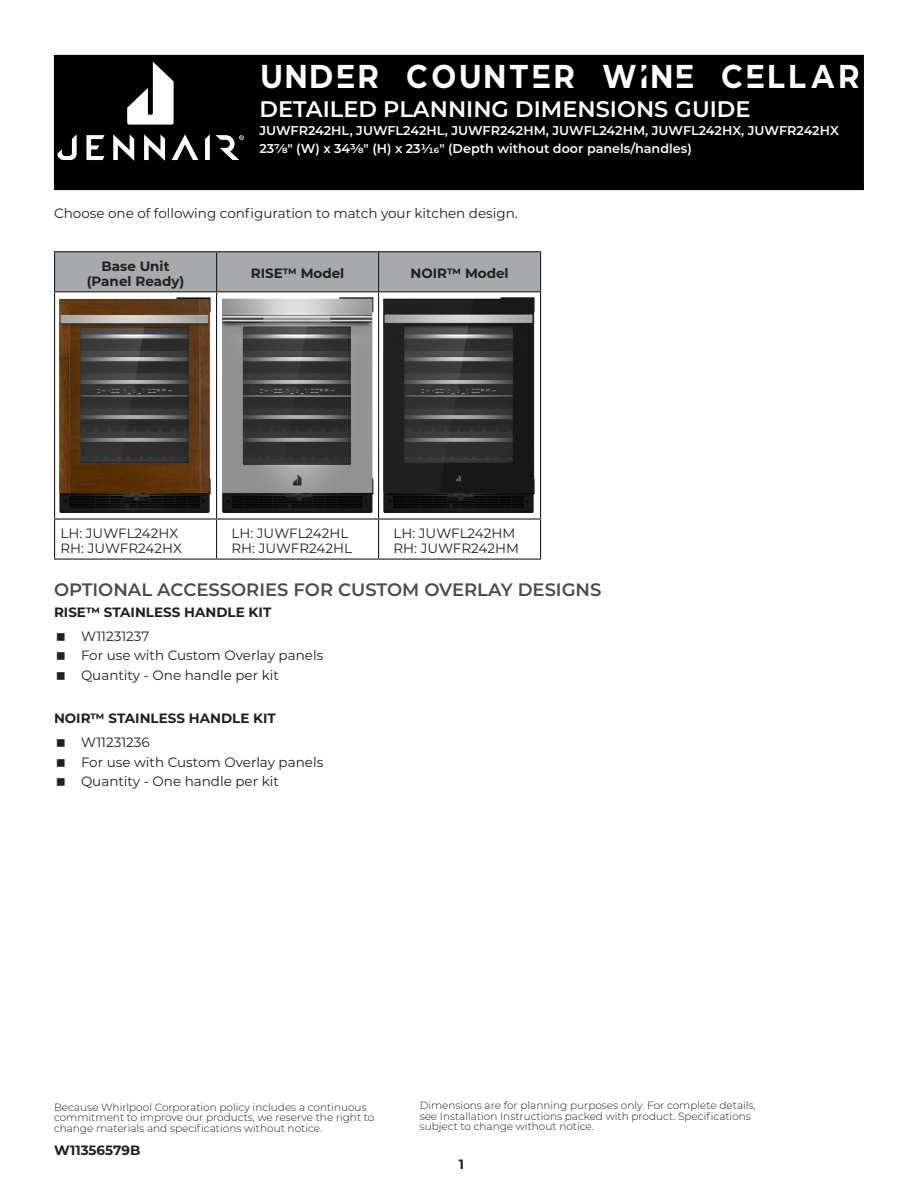
<style>
.page{position:relative;width:918px;height:1188px;background:#fff}
.page>*{position:absolute;margin:0;border:0;box-sizing:border-box;transform-origin:0 0}
.t1{font:33px "Defiant Sans Regular";color:#fff;scale:.89 1}
.t2{font:600 22.5px "Montserrat";color:#fff}
.t3{font:600 18px "Montserrat";color:#4b4c4d}
.t4{font:13.5px/19.5px "Montserrat";color:#231f20}
.t5{font:700 13.5px/15px "Montserrat";color:#231f20;text-align:center}
.t6{font:600 12.75px/18px "Montserrat";color:#fefafc}
.t7{font:300 10.5px/10.5px "Montserrat";color:#231f20}
</style>
<div class="page">
<div style="left:55px;top:56px;width:808px;height:133px;background:#000"></div>
<div style="left:54px;top:55px;width:810px;height:135px;border:2px solid #000"></div>
<svg style="left:87px;top:135px;width:17px;height:25px"></svg>
<svg style="left:144px;top:135px;width:21px;height:26px"></svg>
<svg style="left:172px;top:135px;width:26px;height:25px"></svg>
<svg style="left:205px;top:135px;width:5px;height:25px"></svg>
<svg style="left:113px;top:135px;width:21px;height:26px"></svg>
<svg style="left:57px;top:135px;width:20px;height:25px"></svg>
<svg style="left:127px;top:62px;width:47px;height:63px"></svg>
<svg style="left:216px;top:135px;width:28px;height:25px"></svg>
<div style="left:55px;top:252px;width:485px;height:39px;background:#a8a9ad"></div>
<hr style="left:54px;top:251px;width:163px;height:1px;background:#231f20">
<hr style="left:54px;top:252px;width:1px;height:39px;background:#231f20">
<hr style="left:217px;top:251px;width:162px;height:1px;background:#231f20">
<hr style="left:216px;top:252px;width:1px;height:39px;background:#231f20">
<hr style="left:379px;top:251px;width:162px;height:1px;background:#231f20">
<hr style="left:378px;top:252px;width:1px;height:39px;background:#231f20">
<hr style="left:540px;top:252px;width:1px;height:39px;background:#231f20">
<hr style="left:54px;top:291px;width:163px;height:1px;background:#231f20">
<hr style="left:54px;top:292px;width:1px;height:226px;background:#231f20">
<hr style="left:216px;top:292px;width:1px;height:226px;background:#231f20">
<hr style="left:378px;top:292px;width:1px;height:226px;background:#231f20">
<hr style="left:540px;top:292px;width:1px;height:226px;background:#231f20">
<hr style="left:54px;top:518px;width:163px;height:2px;background:#231f20">
<hr style="left:54px;top:520px;width:1px;height:39px;background:#231f20">
<hr style="left:378px;top:520px;width:1px;height:39px;background:#231f20">
<hr style="left:54px;top:559px;width:163px;height:1px;background:#231f20">
<hr style="left:217px;top:291px;width:162px;height:1px;background:#231f20">
<hr style="left:379px;top:291px;width:162px;height:1px;background:#231f20">
<hr style="left:217px;top:518px;width:162px;height:2px;background:#231f20">
<hr style="left:216px;top:520px;width:1px;height:39px;background:#231f20">
<hr style="left:379px;top:518px;width:162px;height:2px;background:#231f20">
<hr style="left:540px;top:520px;width:1px;height:39px;background:#231f20">
<hr style="left:217px;top:559px;width:162px;height:1px;background:#231f20">
<hr style="left:379px;top:559px;width:162px;height:1px;background:#231f20">
<img style="left:383px;top:297px;width:152px;height:216px">
<img style="left:59px;top:297px;width:152px;height:216px">
<img style="left:222px;top:297px;width:152px;height:216px">
<h1 class="t1" style="left:259px;top:62px;width:678px">UNDER COUNTER WINE CELLAR</h1>
<h2 class="t2" style="left:259px;top:98px;width:493px">DETAILED PLANNING DIMENSIONS GUIDE</h2>
<p class="t6" style="left:259px;top:122px;width:581px">JUWFR242HL, JUWFL242HL, JUWFR242HM, JUWFL242HM, JUWFL242HX, JUWFR242HX<br>237/8" (W) x 343/8" (H) x 231/16" (Depth without door panels/handles)</p>
<p class="t4" style="left:54px;top:204px;width:465px">Choose one of following configuration to match your kitchen design.</p>
<p class="t5" style="left:87px;top:259px;width:99px">Base Unit (Panel Ready)</p>
<p class="t5" style="left:251px;top:267px;width:95px">RISE™ Model</p>
<p class="t5" style="left:410px;top:267px;width:100px">NOIR™ Model</p>
<p class="t4" style="left:61px;top:526px;width:123px;line-height:15px">LH: JUWFL242HX<br>RH: JUWFR242HX</p>
<p class="t4" style="left:232px;top:526px;width:122px;line-height:15px">LH: JUWFL242HL<br>RH: JUWFR242HL</p>
<p class="t4" style="left:394px;top:526px;width:127px;line-height:15px">LH: JUWFL242HM<br>RH: JUWFR242HM</p>
<h3 class="t3" style="left:54px;top:580px;width:549px">OPTIONAL ACCESSORIES FOR CUSTOM OVERLAY DESIGNS</h3>
<p class="t5" style="left:54px;top:605px;width:219px">RISE™ STAINLESS HANDLE KIT</p>
<p class="t4" style="left:81px;top:627px;width:244px">W11231237<br>For use with Custom Overlay panels<br>Quantity - One handle per kit</p>
<p class="t5" style="left:54px;top:711px;width:223px">NOIR™ STAINLESS HANDLE KIT</p>
<p class="t4" style="left:81px;top:733px;width:244px">W11231236<br>For use with Custom Overlay panels<br>Quantity - One handle per kit</p>
<p class="t7" style="left:54px;top:1103px;width:322px">Because Whirlpool Corporation policy includes a continuous commitment to improve our products, we reserve the right to change materials and specifications without notice.</p>
<p class="t7" style="left:420px;top:1101px;width:338px">Dimensions are for planning purposes only. For complete details, see Installation Instructions packed with product. Specifications subject to change without notice.</p>
<p class="t5" style="left:54px;top:1144px;width:88px">W11356579B</p>
<p class="t5" style="left:459px;top:1157px;width:7px">1</p>
</div>
